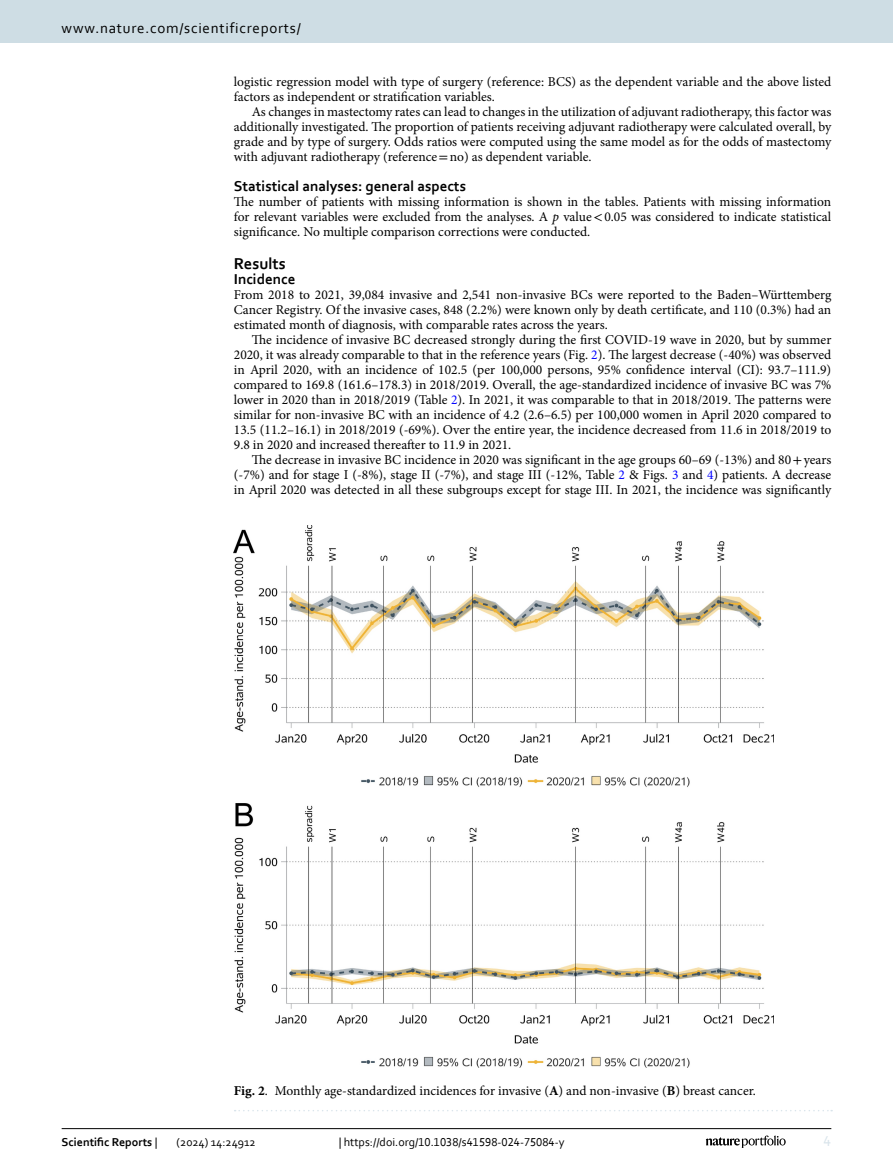
<style>
.page{position:relative;width:893px;height:1174px;background:#fff}
.page>*{position:absolute;margin:0;border:0;box-sizing:border-box;transform-origin:0 0}
.Head_1{font:700 16.5px "Corbel";color:#000}
.Head_2{font:700 15px "Corbel";color:#000}
.t1{font:15px "Corbel";letter-spacing:.05em;color:#000}
.Head_2_After_1{font:700 15px "Corbel";color:#000}
.t2{font:15px "Corbel";color:#d9e4eb}
.Body_Text_Indent{font:13.5px/15px "Minion Pro";color:#000;text-align:justify}
.Body_Text{font:13.5px/15px "Minion Pro";letter-spacing:-.005em;color:#000;text-align:justify}
.Figure_Caption{font:13.5px "Minion Pro";letter-spacing:-.005em;color:#000}
.t3{font:12px "Corbel";color:#000}
.t4{font:700 12px "Corbel";color:#000}
.s1{font-family:"STIX"}
.s2{font-style:italic}
.s3{color:#00f}
.s4{font-weight:700}
.s5{font-weight:400}
</style>
<div class="page">
<img style="left:234px;top:526px;width:539px;height:541px">
<svg style="left:235px;top:1110px;width:597px;height:1px"></svg>
<hr style="left:62px;top:1128px;width:769px;height:1px;background:#000">
<svg style="left:706px;top:1135px;width:80px;height:12px"></svg>
<div style="left:0;top:0;width:893px;height:43px;background:#cedde4"></div>
<p class="t1" style="left:62px;top:18px;width:241px">www.nature.com/scientificreports/</p>
<p class="Body_Text_Indent" style="left:234px;top:74px;width:599px">logistic regression model with type of surgery (reference: BCS) as the dependent variable and the above listed factors as independent or stratification variables.</p>
<p class="Body_Text_Indent" style="left:234px;top:104px;width:599px;text-indent:18px">As changes in mastectomy rates can lead to changes in the utilization of adjuvant radiotherapy, this factor was additionally investigated. The proportion of patients receiving adjuvant radiotherapy were calculated overall, by grade and by type of surgery. Odds ratios were computed using the same model as for the odds of mastectomy with adjuvant radiotherapy (reference<span class="s1">=</span>no) as dependent variable.</p>
<p class="Head_2" style="left:234px;top:176px;width:234px">Statistical analyses: general aspects</p>
<p class="Body_Text" style="left:234px;top:194px;width:599px">The number of patients with missing information is shown in the tables. Patients with missing information for relevant variables were excluded from the analyses. A <span class="s2">p</span> value<span class="s1">&lt;</span>0.05 was considered to indicate statistical significance. No multiple comparison corrections were conducted.</p>
<p class="Head_1" style="left:234px;top:253px;width:53px">Results</p>
<p class="Head_2_After_1" style="left:234px;top:269px;width:63px">Incidence</p>
<p class="Body_Text" style="left:234px;top:287px;width:599px">From 2018 to 2021, 39,084 invasive and 2,541 non-invasive BCs were reported to the Baden–Württemberg Cancer Registry. Of the invasive cases, 848 (2.2%) were known only by death certificate, and 110 (0.3%) had an estimated month of diagnosis, with comparable rates across the years.</p>
<p class="Body_Text_Indent" style="left:234px;top:332px;width:599px;text-indent:18px">The incidence of invasive BC decreased strongly during the first COVID-19 wave in 2020, but by summer 2020, it was already comparable to that in the reference years (Fig. <span class="s3">2</span>). The largest decrease (-40%) was observed in April 2020, with an incidence of 102.5 (per 100,000 persons, 95% confidence interval (CI): 93.7–111.9) compared to 169.8 (161.6–178.3) in 2018/2019. Overall, the age-standardized incidence of invasive BC was 7% lower in 2020 than in 2018/2019 (Table <span class="s3">2</span>). In 2021, it was comparable to that in 2018/2019. The patterns were similar for non-invasive BC with an incidence of 4.2 (2.6–6.5) per 100,000 women in April 2020 compared to 13.5 (11.2–16.1) in 2018/2019 (-69%). Over the entire year, the incidence decreased from 11.6 in 2018/2019 to 9.8 in 2020 and increased thereafter to 11.9 in 2021.</p>
<p class="Body_Text_Indent" style="left:234px;top:452px;width:599px;text-indent:18px">The decrease in invasive BC incidence in 2020 was significant in the age groups 60–69 (-13%) and 80<span class="s1">+</span>years (-7%) and for stage I (-8%), stage II (-7%), and stage III (-12%, Table <span class="s3">2</span> &amp; Figs. <span class="s3">3</span> and <span class="s3">4</span>) patients. A decrease in April 2020 was detected in all these subgroups except for stage III. In 2021, the incidence was significantly</p>
<p class="Figure_Caption" style="left:234px;top:1082px;width:524px"><span class="s4">Fig. 2</span>. Monthly age-standardized incidences for invasive (<span class="s4">A</span>) and non-invasive (<span class="s4">B</span>) breast cancer.</p>
<p class="t4" style="left:62px;top:1134px;width:97px">Scientific Reports <span class="s5">|</span></p>
<p class="t3" style="left:177px;top:1134px;width:81px">(2024) 14:24912</p>
<p class="t3" style="left:339px;top:1134px;width:227px">| https://doi.org/10.1038/s41598-024-75084-y</p>
<p class="t2" style="left:824px;top:1132px;width:9px">4</p>
</div>
